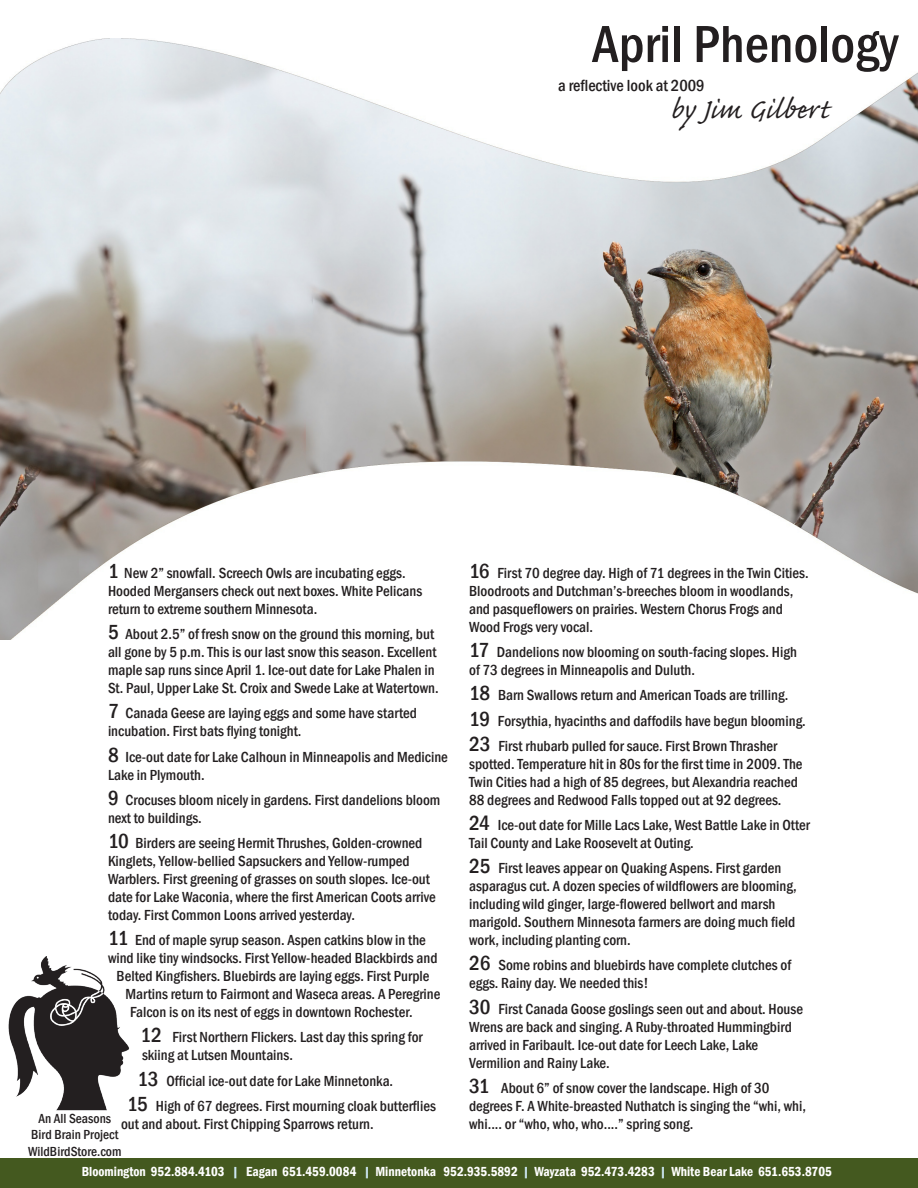
<style>
.page{position:relative;width:918px;height:1188px;background:#fff}
.page>*{position:absolute;margin:0;border:0;box-sizing:border-box;transform-origin:0 0}
.t1{font:500 condensed 54px "Franklin Gothic";color:#231f20}
.t2{font:36px "Caflisch Script Pro";letter-spacing:.005em;color:#231f20}
.t3{font:500 condensed 16.5px "Franklin Gothic";color:#231f20}
.t4{font:500 condensed 15px/18px "Franklin Gothic";color:#231f20}
.t5{font:600 condensed 13.5px "Franklin Gothic";color:#fff}
.t6{font:500 condensed 13.5px "Franklin Gothic";color:#231f20}
.s1{font-size:21px}
.s2{color:#cee8f4}
</style>
<div class="page">
<img style="left:0;top:39px;width:918px;height:600px">
<img style="left:8px;top:956px;width:122px;height:155px">
<div style="left:0;top:1158px;width:918px;height:30px;background:#44591f"></div>
<p class="t1" style="left:592px;top:9px;width:308px">April Phenology</p>
<p class="t2" style="left:671px;top:91px;width:159px">by Jim Gilbert</p>
<p class="t3" style="left:558px;top:75px;width:148px">a reflective look at 2009</p>
<p class="t4" style="left:469px;top:564px;width:341px"><span class="s1">16</span> First 70 degree day. High of 71 degrees in the Twin Cities.<br>Bloodroots and Dutchman’s-breeches bloom in woodlands, and pasqueflowers on prairies. Western Chorus Frogs and Wood Frogs very vocal.</p>
<p class="t4" style="left:469px;top:643px;width:329px"><span class="s1">17</span> Dandelions now blooming on south-facing slopes. High of 73 degrees in Minneapolis and Duluth.</p>
<p class="t4" style="left:469px;top:686px;width:321px"><span class="s1">18</span> Barn Swallows return and American Toads are trilling.</p>
<p class="t4" style="left:469px;top:712px;width:338px"><span class="s1">19</span> Forsythia, hyacinths and daffodils have begun blooming.</p>
<p class="t4" style="left:469px;top:737px;width:335px"><span class="s1">23</span> First rhubarb pulled for sauce. First Brown Thrasher spotted. Temperature hit in 80s for the first time in 2009. The Twin Cities had a high of 85 degrees, but Alexandria reached 88 degrees and Redwood Falls topped out at 92 degrees.</p>
<p class="t4" style="left:469px;top:816px;width:342px"><span class="s1">24</span> Ice-out date for Mille Lacs Lake, West Battle Lake in Otter<br>Tail County and Lake Roosevelt at Outing.</p>
<p class="t4" style="left:469px;top:859px;width:329px"><span class="s1">25</span> First leaves appear on Quaking Aspens. First garden asparagus cut. A dozen species of wildflowers are blooming, including wild ginger, large-flowered bellwort and marsh marigold. Southern Minnesota farmers are doing much field work, including planting corn.</p>
<p class="t4" style="left:469px;top:956px;width:324px"><span class="s1">26</span> Some robins and bluebirds have complete clutches of eggs. Rainy day. We needed this!</p>
<p class="t4" style="left:469px;top:1000px;width:335px"><span class="s1">30</span> First Canada Goose goslings seen out and about. House Wrens are back and singing. A Ruby-throated Hummingbird arrived in Faribault. Ice-out date for Leech Lake, Lake Vermilion and Rainy Lake.</p>
<p class="t4" style="left:469px;top:1079px;width:338px"><span class="s1">31</span> About 6” of snow cover the landscape. High of 30 degrees F. A White-breasted Nuthatch is singing the “whi, whi, whi.... or “who, who, who....” spring song.</p>
<p class="t4" style="left:108px;top:564px;width:316px"><span class="s1">1</span> New 2” snowfall. Screech Owls are incubating eggs.<br>Hooded Mergansers check out next boxes. White Pelicans return to extreme southern Minnesota.</p>
<p class="t4" style="left:108px;top:625px;width:332px"><span class="s1">5</span> About 2.5” of fresh snow on the ground this morning, but all gone by 5 p.m. This is our last snow this season. Excellent maple sap runs since April 1. Ice-out date for Lake Phalen in St. Paul, Upper Lake St. Croix and Swede Lake at Watertown.</p>
<p class="t4" style="left:108px;top:704px;width:311px"><span class="s1">7</span> Canada Geese are laying eggs and some have started incubation. First bats flying tonight.</p>
<p class="t4" style="left:108px;top:748px;width:341px"><span class="s1">8</span> Ice-out date for Lake Calhoun in Minneapolis and Medicine<br>Lake in Plymouth.</p>
<p class="t4" style="left:108px;top:791px;width:334px"><span class="s1">9</span> Crocuses bloom nicely in gardens. First dandelions bloom next to buildings.</p>
<p class="t4" style="left:108px;top:834px;width:329px"><span class="s1">10</span> Birders are seeing Hermit Thrushes, Golden-crowned Kinglets, Yellow-bellied Sapsuckers and Yellow-rumped Warblers. First greening of grasses on south slopes. Ice-out date for Lake Waconia, where the first American Coots arrive today. First Common Loons arrived yesterday.</p>
<p class="t4" style="left:108px;top:931px;width:319px"><span class="s1">11</span> End of maple syrup season. Aspen catkins blow in the</p>
<p class="t4" style="left:108px;top:949px;width:331px">wind like tiny windsocks. First Yellow-headed Blackbirds and</p>
<p class="t4" style="left:117px;top:967px;width:315px">Belted Kingfishers. Bluebirds are laying eggs. First Purple</p>
<p class="t4" style="left:126px;top:985px;width:316px">Martins return to Fairmont and Waseca areas. A Peregrine</p>
<p class="t4" style="left:130px;top:1003px;width:284px">Falcon is on its nest of eggs in downtown Rochester.</p>
<p class="t4" style="left:141px;top:1028px;width:284px"><span class="s1">12</span> First Northern Flickers. Last day this spring for skiing at Lutsen Mountains.</p>
<p class="t4" style="left:138px;top:1072px;width:257px"><span class="s1">13</span> Official ice-out date for Lake Minnetonka.</p>
<p class="t4" style="left:121px;top:1097px;width:316px;text-indent:6px"><span class="s1">15</span> High of 67 degrees. First mourning cloak butterflies out and about. First Chipping Sparrows return.</p>
<p class="t6" style="left:38px;top:1110px;width:74px">An All Seasons</p>
<p class="t6" style="left:31px;top:1126px;width:89px">Bird Brain Project</p>
<p class="t6" style="left:28px;top:1142px;width:95px">WildBirdStore.com</p>
<p class="t5" style="left:82px;top:1163px;width:752px">Bloomington 952.884.4103 <span class="s2">|</span> Eagan 651.459.0084 <span class="s2">|</span> Minnetonka 952.935.5892 <span class="s2">|</span> Wayzata 952.473.4283 <span class="s2">|</span> White Bear Lake 651.653.8705</p>
</div>
